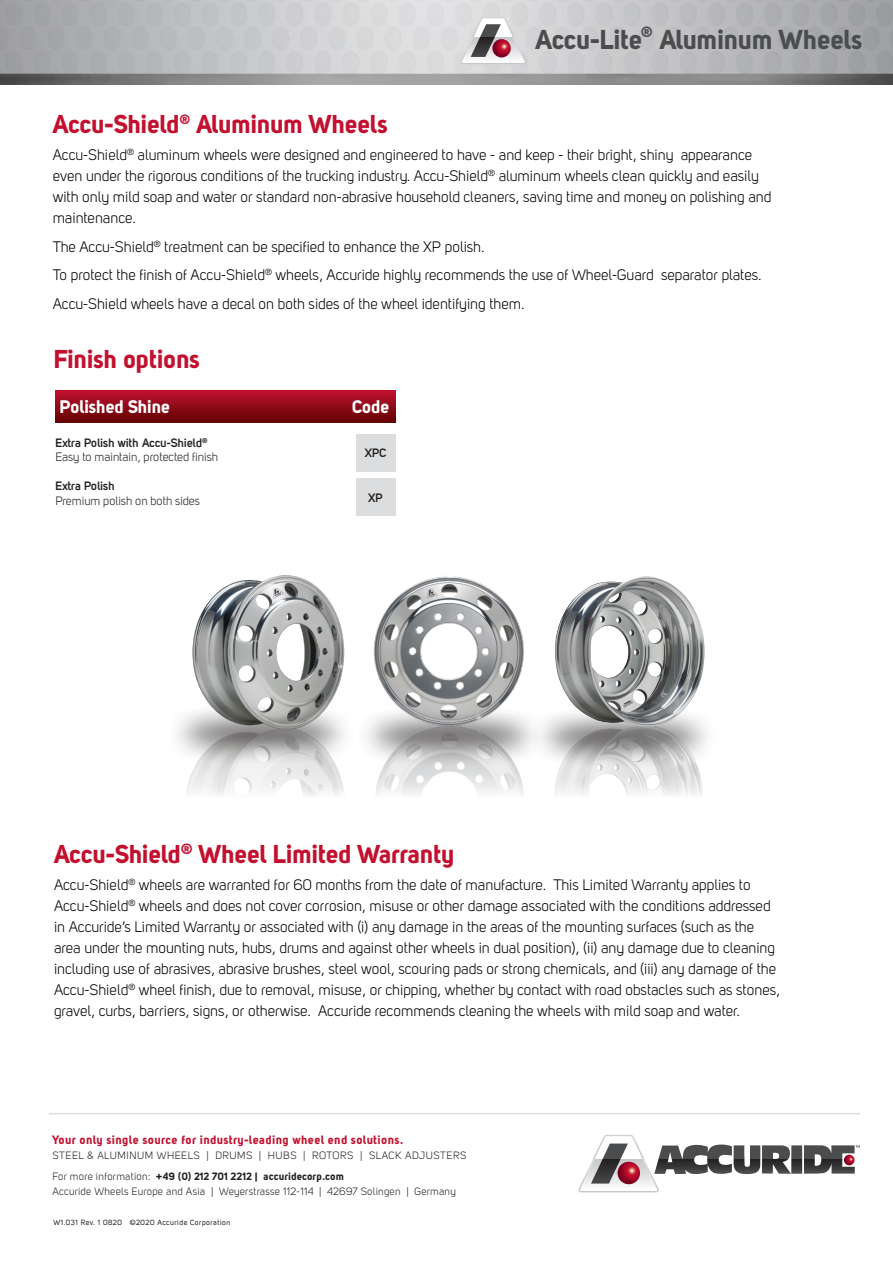
<style>
.page{position:relative;width:893px;height:1263px;background:#fff}
.page>*{position:absolute;margin:0;border:0;box-sizing:border-box;transform-origin:0 0}
.t1{font:27px "Uni Sans Bold";color:#4b4c4d}
.t2{font:25.5px "Uni Sans Bold";color:#c3102f}
.t3{font:18px "Uni Sans Bold";color:#fff}
.t4{font:15px/21px "Uni Sans Book";color:#000}
.t5{font:12px "Uni Sans Bold";letter-spacing:.045em;color:#c3102f}
.t6{font:12px "Uni Sans Book";color:#231f20}
.t7{font:700 12px "Uni Sans Semi";color:#231f20}
.t8{font:10.5px "Uni Sans Book";letter-spacing:.025em;color:#231f20}
.t9{font:10.5px "Uni Sans Book";letter-spacing:.05em;color:#231f20}
.t10{font:10.5px "Uni Sans Bold";letter-spacing:.025em;color:#231f20}
.t11{font:7.5px "Uni Sans Regular";letter-spacing:.06em;color:#231f20}
.s1{font-family:"Uni Sans Book"}
</style>
<div class="page">
<img style="left:555px;top:769px;width:148px;height:27px">
<div style="left:528px;top:705px;width:191px;height:64px;background:#231f20;opacity:.88"></div>
<img style="left:186px;top:766px;width:158px;height:30px">
<div style="left:166px;top:702px;width:190px;height:64px;background:#231f20;opacity:.88"></div>
<div style="left:355px;top:704px;width:190px;height:64px;background:#231f20;opacity:.88"></div>
<img style="left:372px;top:576px;width:156px;height:152px">
<img style="left:188px;top:575px;width:162px;height:157px">
<img style="left:553px;top:576px;width:153px;height:152px">
<img style="left:0;top:0;width:893px;height:85px">
<svg style="left:460px;top:17px;width:66px;height:47px"></svg>
<svg style="left:492px;top:39px;width:19px;height:18px"></svg>
<hr style="left:49px;top:1113px;width:811px;height:1px;background:#dddee0">
<svg style="left:791px;top:1145px;width:11px;height:29px"></svg>
<svg style="left:578px;top:1135px;width:213px;height:57px"></svg>
<svg style="left:618px;top:1162px;width:22px;height:22px"></svg>
<svg style="left:804px;top:1145px;width:56px;height:29px"></svg>
<svg style="left:55px;top:390px;width:341px;height:33px;background:#900918"></svg>
<div style="left:356px;top:434px;width:40px;height:38px;background:#dcdddf"></div>
<div style="left:356px;top:478px;width:40px;height:38px;background:#dcdddf"></div>
<p class="t1" style="left:535px;top:22px;width:329px">Accu-Lite<sup>®</sup> Aluminum Wheels</p>
<p class="t2" style="left:53px;top:108px;width:337px">Accu-Shield<sup>®</sup> Aluminum Wheels</p>
<p class="t4" style="left:53px;top:144px;width:720px">Accu-Shield<sup>®</sup> aluminum wheels were designed and engineered to have - and keep - their bright, shiny appearance even under the rigorous conditions of the trucking industry. Accu-Shield<sup>®</sup> aluminum wheels clean quickly and easily with only mild soap and water or standard non-abrasive household cleaners, saving time and money on polishing and maintenance.</p>
<p class="t4" style="left:53px;top:236px;width:433px">The Accu-Shield<sup>®</sup> treatment can be specified to enhance the XP polish.</p>
<p class="t4" style="left:53px;top:264px;width:710px">To protect the finish of Accu-Shield<sup>®</sup> wheels, Accuride highly recommends the use of Wheel-Guard separator plates.</p>
<p class="t4" style="left:53px;top:293px;width:473px">Accu-Shield wheels have a decal on both sides of the wheel identifying them.</p>
<p class="t2" style="left:54px;top:344px;width:148px">Finish options</p>
<p class="t3" style="left:60px;top:395px;width:112px">Polished Shine</p>
<p class="t7" style="left:55px;top:436px;width:154px">Extra Polish with Accu-Shield<sup>®</sup></p>
<p class="t6" style="left:55px;top:450px;width:164px">Easy to maintain, protected finish</p>
<p class="t7" style="left:55px;top:479px;width:61px">Extra Polish</p>
<p class="t6" style="left:55px;top:494px;width:146px">Premium polish on both sides</p>
<p class="t3" style="left:352px;top:395px;width:39px">Code</p>
<p class="t7" style="left:365px;top:446px;width:23px">XPC</p>
<p class="t7" style="left:369px;top:490px;width:16px">XP</p>
<p class="t2" style="left:54px;top:838px;width:402px">Accu-Shield<sup>®</sup> Wheel Limited Warranty</p>
<p class="t4" style="left:54px;top:874px;width:728px">Accu-Shield<sup>®</sup> wheels are warranted for 60 months from the date of manufacture. This Limited Warranty applies to Accu-Shield<sup>®</sup> wheels and does not cover corrosion, misuse or other damage associated with the conditions addressed in Accuride’s Limited Warranty or associated with (i) any damage in the areas of the mounting surfaces (such as the area under the mounting nuts, hubs, drums and against other wheels in dual position), (ii) any damage due to cleaning including use of abrasives, abrasive brushes, steel wool, scouring pads or strong chemicals, and (iii) any damage of the Accu-Shield<sup>®</sup> wheel finish, due to removal, misuse, or chipping, whether by contact with road obstacles such as stones, gravel, curbs, barriers, signs, or otherwise. Accuride recommends cleaning the wheels with mild soap and water.</p>
<p class="t5" style="left:52px;top:1132px;width:352px">Your only single source for industry-leading wheel end solutions.</p>
<p class="t9" style="left:52px;top:1149px;width:416px">STEEL &amp; ALUMINUM WHEELS | DRUMS | HUBS | ROTORS | SLACK ADJUSTERS</p>
<p class="t10" style="left:52px;top:1169px;width:293px"><span class="s1">For more information:</span> +49 (0) 212 701 2212 | accuridecorp.com</p>
<p class="t8" style="left:52px;top:1185px;width:405px">Accuride Wheels Europe and Asia | Weyerstrasse 112-114 | 42697 Solingen | Germany</p>
<p class="t11" style="left:53px;top:1218px;width:179px">W1.031 Rev. 1 0820 ©2020 Accuride Corporation</p>
</div>
